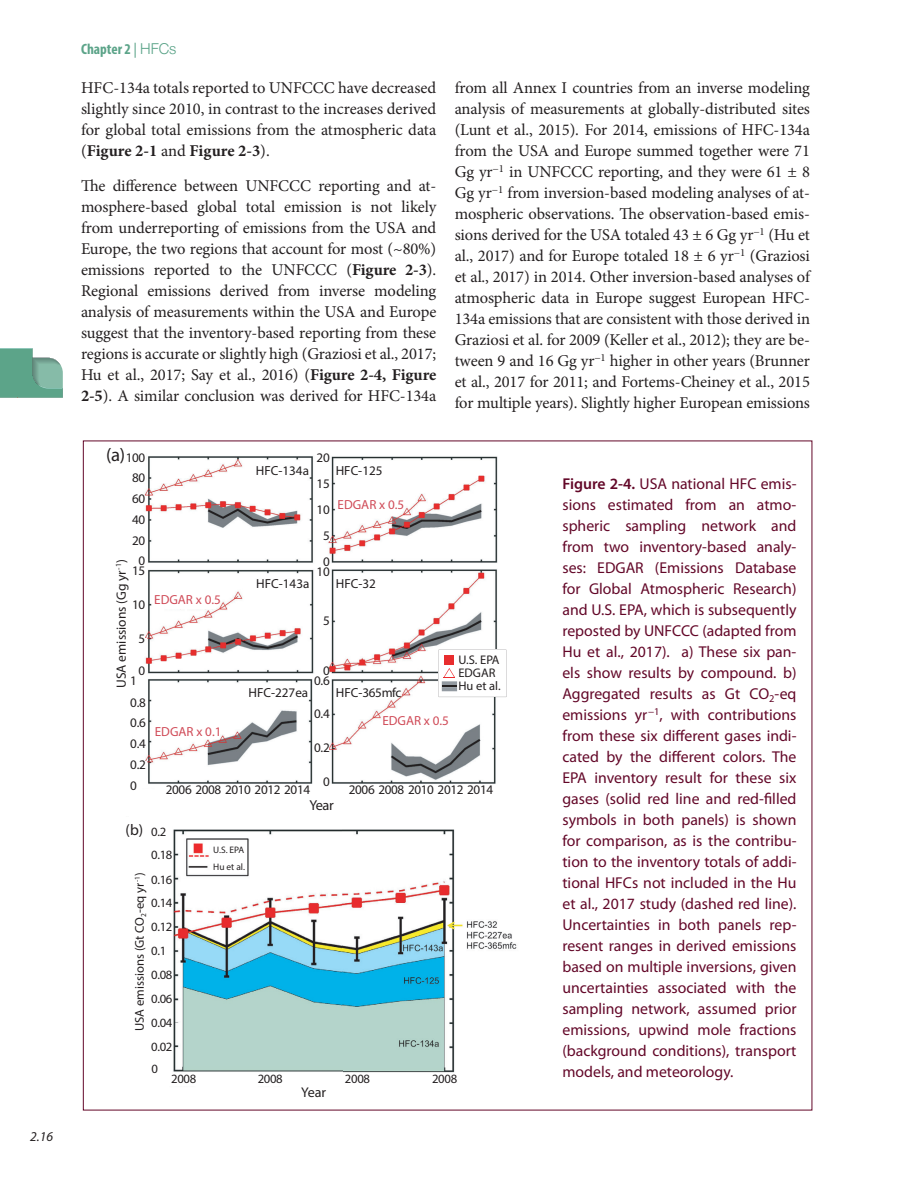
<style>
.page{position:relative;width:918px;height:1188px;background:#fff}
.page>*{position:absolute;margin:0;border:0;box-sizing:border-box;transform-origin:0 0}
.t1{font:18.75px "Myriad Pro";color:#231f20}
.t2{font:16.5px/21px "Minion Pro";letter-spacing:-.005em;color:#231f20;text-align:justify}
.t3{font:15.75px/21px "Myriad Pro";color:#630728;text-align:justify}
.t4{font:15.45px "Myriad Pro";color:#231f20}
.t5{font:700 condensed 15px "Myriad Pro";color:#5ca489}
.t6{font:14.4px "Myriad Pro";color:#231f20}
.t7{font:14.1px "Myriad Pro";color:#231f20}
.t8{font:13.5px "Myriad Pro";color:#231f20}
.t9{font:italic 13.5px "Myriad Pro";color:#231f20}
.t10{font:13.2px/21px "Myriad Pro";letter-spacing:-.025em;color:#231f20;text-align:center}
.t11{font:13.2px "Myriad Pro";color:#d04b58}
.t12{font:13.2px "Myriad Pro";color:#231f20}
.t13{font:12.75px/24px "Myriad Pro";letter-spacing:-.025em;color:#231f20}
.t14{font:12.75px "Myriad Pro";color:#231f20}
.t15{font:12.45px/13.2px "Myriad Pro";color:#231f20}
.t16{font:9.45px/16.6px "Myriad Pro";color:#231f20}
.s1{font-weight:400;font-stretch:normal}
.s2{font-family:"Helvetica Neue";font-weight:300;font-stretch:normal}
.s3{font-weight:700}
.s4{font-size:13.2px}
.s5{font-weight:600}
</style>
<div class="page">
<svg style="left:0;top:348px;width:63px;height:50px;background:#78b19c"></svg>
<img style="left:144px;top:456px;width:363px;height:328px">
<div style="left:130px;top:450px;width:16px;height:33px;background:#fff"></div>
<div style="left:131px;top:496px;width:16px;height:9px;background:#fff"></div>
<div style="left:133px;top:513px;width:14px;height:97px;background:#fff"></div>
<div style="left:139px;top:634px;width:6px;height:9px;background:#fff"></div>
<div style="left:133px;top:668px;width:14px;height:79px;background:#fff"></div>
<svg style="left:144px;top:638px;width:3px;height:6px"></svg>
<div style="left:132px;top:757px;width:13px;height:12px;background:#fff"></div>
<hr style="left:143px;top:762px;width:4px;height:14px;background:#fff">
<div style="left:137px;top:778px;width:11px;height:10px;background:#fff"></div>
<div style="left:316px;top:668px;width:13px;height:118px;background:#fff"></div>
<div style="left:323px;top:673px;width:7px;height:11px;background:#fff"></div>
<div style="left:318px;top:556px;width:11px;height:77px;background:#fff"></div>
<div style="left:317px;top:452px;width:12px;height:88px;background:#fff"></div>
<div style="left:254px;top:467px;width:50px;height:12px;background:#fff"></div>
<div style="left:339px;top:466px;width:45px;height:12px;background:#fff"></div>
<div style="left:338px;top:579px;width:45px;height:12px;background:#fff"></div>
<div style="left:255px;top:579px;width:49px;height:12px;background:#fff"></div>
<div style="left:250px;top:687px;width:56px;height:12px;background:#fff"></div>
<div style="left:336px;top:687px;width:61px;height:12px;background:#fff"></div>
<div style="left:165px;top:601px;width:51px;height:8px;background:#fff"></div>
<div style="left:167px;top:729px;width:51px;height:8px;background:#fff"></div>
<div style="left:384px;top:713px;width:50px;height:9px;background:#fff"></div>
<div style="left:352px;top:503px;width:51px;height:8px;background:#fff"></div>
<svg style="left:439px;top:650px;width:67px;height:47px"></svg>
<div style="left:500px;top:593px;width:59px;height:52px;background:#fff"></div>
<img style="left:173px;top:829px;width:344px;height:244px">
<div style="left:210px;top:845px;width:37px;height:27px;background:#fff"></div>
<p class="t9" style="left:30px;top:1128px;width:24px">2.16</p>
<p class="t5" style="left:81px;top:39px;width:97px">Chapter 2 <span class="s1">|</span> <span class="s2">HFCs</span></p>
<p class="t2" style="left:81px;top:77px;width:357px">HFC-134a totals reported to UNFCCC have decreased slightly since 2010, in contrast to the increases derived for global total emissions from the atmospheric data (<span class="s3">Figure 2-1</span> and <span class="s3">Figure 2-3</span>).</p>
<p class="t2" style="left:81px;top:175px;width:357px">The difference between UNFCCC reporting and at&shy;mosphere-based global total emission is not likely from underreporting of emissions from the USA and Europe, the two regions that account for most (~80%) emissions reported to the UNFCCC (<span class="s3">Figure 2-3</span>).<br>Regional emissions derived from inverse modeling analysis of measurements within the USA and Europe suggest that the inventory-based reporting from these regions is accurate or slightly high (Graziosi et al., 2017; Hu et al., 2017; Say et al., 2016) (<span class="s3">Figure 2-4, Figure 2-5</span>). A similar conclusion was derived for HFC-134a</p>
<p class="t2" style="left:455px;top:77px;width:357px">from all Annex I countries from an inverse modeling analysis of measurements at globally-distributed sites (Lunt et al., 2015). For 2014, emissions of HFC-134a from the USA and Europe summed together were 71<br>Gg yr<sup>−1</sup> in UNFCCC reporting, and they were 61 ± 8<br>Gg yr<sup>−1</sup> from inversion-based modeling analyses of at&shy;mospheric observations. The observation-based emis&shy;sions derived for the USA totaled 43 ± 6 Gg yr<sup>−1</sup> (Hu et al., 2017) and for Europe totaled 18 ± 6 yr<sup>−1</sup> (Graziosi et al., 2017) in 2014. Other inversion-based analyses of atmospheric data in Europe suggest European HFC-134a emissions that are consistent with those derived in Graziosi et al. for 2009 (Keller et al., 2012); they are be&shy;tween 9 and 16 Gg yr<sup>−1</sup> higher in other years (Brunner et al., 2017 for 2011; and Fortems-Cheiney et al., 2015 for multiple years). Slightly higher European emissions</p>
<p class="t1" style="left:106px;top:443px;width:41px">(a)<span class="s4">100</span></p>
<p class="t10" style="left:132px;top:467px;width:15px">80<br>60<br>40<br>20<br>0</p>
<p class="t10" style="left:132px;top:560px;width:15px">15</p>
<p class="t10" style="left:132px;top:594px;width:15px">10</p>
<p class="t10" style="left:139px;top:627px;width:8px">5</p>
<p class="t10" style="left:139px;top:660px;width:8px">0</p>
<p class="t10" style="left:130px;top:669px;width:17px;text-align:left">1<br>0.8<br>0.6<br>0.4<br>0.2<br>0</p>
<p class="t13" style="left:107px;top:443px;width:8px">a</p>
<p class="t8" style="left:113px;top:688px;width:130px;rotate:-90deg">USA emissions (Gg yr <sup>-1</sup>)</p>
<p class="t10" style="left:317px;top:444px;width:15px;line-height:26px">20<br>15<br>10<br>5<br>0</p>
<p class="t10" style="left:317px;top:561px;width:15px">10</p>
<p class="t10" style="left:256px;top:460px;width:55px">HFC-134a</p>
<p class="t10" style="left:336px;top:460px;width:48px">HFC-125</p>
<p class="t11" style="left:338px;top:497px;width:68px">EDGAR x 0.5</p>
<p class="t11" style="left:154px;top:591px;width:68px">EDGAR x 0.5</p>
<p class="t10" style="left:256px;top:573px;width:55px">HFC-143a</p>
<p class="t10" style="left:336px;top:573px;width:42px">HFC-32</p>
<p class="t10" style="left:323px;top:610px;width:8px">5</p>
<p class="t15" style="left:458px;top:653px;width:44px">U.S. EPA<br>EDGAR<br>Hu et al.</p>
<p class="t10" style="left:314px;top:666px;width:17px;line-height:9.6px;text-align:right">0<br>0.6</p>
<p class="t10" style="left:314px;top:703px;width:17px">0.4</p>
<p class="t10" style="left:314px;top:737px;width:17px">0.2</p>
<p class="t10" style="left:323px;top:771px;width:8px">0</p>
<p class="t12" style="left:249px;top:684px;width:61px">HFC-227ea</p>
<p class="t10" style="left:336px;top:682px;width:67px">HFC-365mfc</p>
<p class="t11" style="left:382px;top:713px;width:68px">EDGAR x 0.5</p>
<p class="t11" style="left:155px;top:724px;width:68px">EDGAR x 0.1</p>
<p class="t10" style="left:166px;top:779px;width:146px">2006 2008 2010 2012 2014</p>
<p class="t10" style="left:349px;top:779px;width:146px">2006 2008 2010 2012 2014</p>
<p class="t6" style="left:309px;top:796px;width:26px">Year</p>
<p class="t4" style="left:126px;top:820px;width:19px">(b)</p>
<p class="t14" style="left:132px;top:1031px;width:160px;rotate:-90deg">USA emissions (Gt CO<sub>2</sub>-eq yr <sup>-1</sup>)</p>
<p class="t13" style="left:151px;top:819px;width:23px">0.2<br>0.18</p>
<p class="t13" style="left:151px;top:868px;width:23px;line-height:23.1px;text-align:justify">0.16<br>0.14<br>0.12</p>
<p class="t13" style="left:151px;top:938px;width:23px">0.1<br>0.08<br>0.06<br>0.04<br>0.02</p>
<p class="t16" style="left:213px;top:842px;width:33px">U.S. EPA<br>Hu et al.</p>
<p class="t13" style="left:151px;top:1056px;width:8px">0</p>
<p class="t13" style="left:171px;top:1066px;width:27px">2008</p>
<p class="t13" style="left:258px;top:1066px;width:27px">2008</p>
<p class="t13" style="left:345px;top:1066px;width:27px">2008</p>
<p class="t13" style="left:432px;top:1066px;width:27px">2008</p>
<p class="t7" style="left:301px;top:1084px;width:27px">Year</p>
<p class="t3" style="left:562px;top:473px;width:236px"><span class="s5">Figure 2-4.</span> USA national HFC emis&shy;sions estimated from an atmo&shy;spheric sampling network and from two inventory-based analy&shy;ses: EDGAR (Emissions Database for Global Atmospheric Research) and U.S. EPA, which is subsequently reposted by UNFCCC (adapted from Hu et al., 2017). a) These six pan&shy;els show results by compound. b)<br>Aggregated results as Gt CO<sub>2</sub>-eq emissions yr<sup>−1</sup>, with contributions from these six different gases indi&shy;cated by the different colors. The EPA inventory result for these six gases (solid red line and red-filled symbols in both panels) is shown for comparison, as is the contribu&shy;tion to the inventory totals of addi&shy;tional HFCs not included in the Hu et al., 2017 study (dashed red line).<br>Uncertainties in both panels rep&shy;resent ranges in derived emissions based on multiple inversions, given uncertainties associated with the sampling network, assumed prior emissions, upwind mole fractions (background conditions), transport models, and meteorology.</p>
</div>
